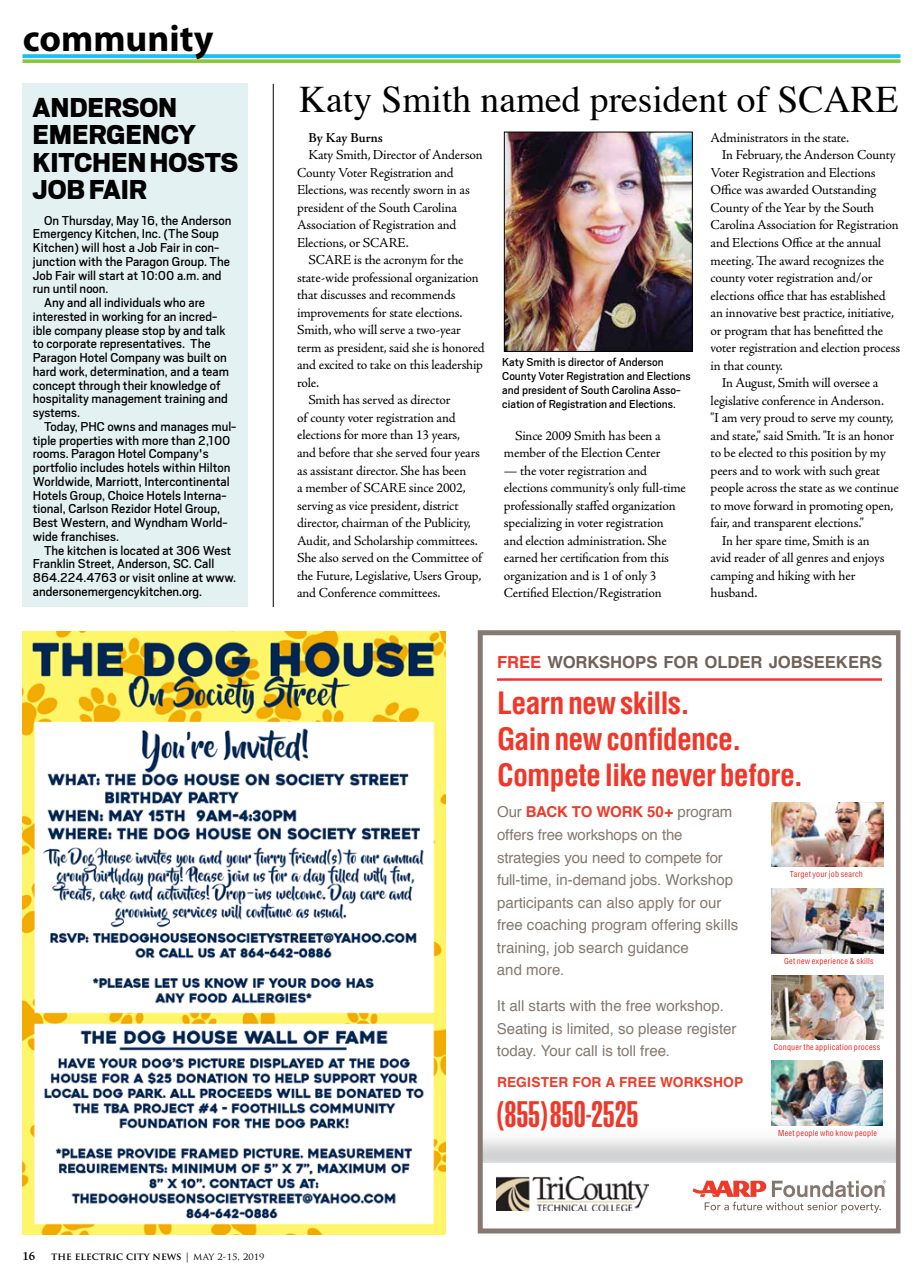
<style>
.page{position:relative;width:923px;height:1283px;background:#fff}
.page>*{position:absolute;margin:0;border:0;box-sizing:border-box;transform-origin:0 0}
.t1{font:37.5px "Times";color:#000}
.t2{font:700 37.5px "Myriad Pro";color:#000}
.t3{font:900 extra-condensed 36.25px "Helvetica";letter-spacing:-.005em;color:#ef3829}
.t4{font:700 condensed 30px/36px "Helvetica";letter-spacing:-.025em;color:#ef3829}
.t5{font:900 23.75px/27.5px "Scout";letter-spacing:-.005em;color:#000}
.t6{font:700 16.62px "Helvetica";color:#6f6259}
.t7{font:15px/22.5px "Helvetica";color:#867870}
.t8{font:13.75px/17.5px "Adobe Jenson Pro";letter-spacing:-.015em;color:#000}
.t9{font:700 13.75px "Helvetica";letter-spacing:.01em;color:#ee3a29}
.t10{font:600 13.75px "Adobe Jenson Pro";color:#000}
.t11{font:600 12.5px "Adobe Jenson Pro";color:#000}
.t12{font:11.25px "Scout";color:#000}
.t13{font:10px/13.8px "Scout";color:#000}
.t14{font:700 10px "Trajan Pro";color:#000}
.t15{font:condensed 8.12px "Helvetica";letter-spacing:.025em;color:#e12726}
.s1{color:#ef3829}
.s2{font-weight:700;color:#ee3a29}
.s3{font-weight:400}
</style>
<div class="page">
<svg style="left:22px;top:54px;width:878px;height:4px;background:#21c6f4"></svg>
<svg style="left:22px;top:59px;width:878px;height:4px;background:#94ca4d"></svg>
<svg style="left:477px;top:630px;width:423px;height:603px"></svg>
<svg style="left:692px;top:1180px;width:194px;height:33px"></svg>
<img style="left:772px;top:889px;width:111px;height:64px">
<img style="left:771px;top:1060px;width:111px;height:65px">
<img style="left:772px;top:975px;width:111px;height:64px">
<img style="left:772px;top:802px;width:111px;height:64px">
<img style="left:496px;top:1176px;width:152px;height:34px">
<img style="left:22px;top:631px;width:423px;height:603px">
<img style="left:506px;top:134px;width:184px;height:215px">
<div style="left:504px;top:132px;width:188px;height:219px;border:1px solid #000"></div>
<div style="left:22px;top:84px;width:226px;height:523px;background:#e4f1f2"></div>
<hr style="left:273px;top:84px;width:1px;height:523px;background:#000">
<h1 class="t2" style="left:23px;top:14px;width:192px">community</h1>
<h3 class="t5" style="left:32px;top:94px;width:207px">ANDERSON<br>EMERGENCY<br>KITCHEN HOSTS<br>JOB FAIR</h3>
<p class="t12" style="left:44px;top:212px;width:189px">On Thursday, May 16, the Anderson</p>
<p class="t12" style="left:33px;top:226px;width:187px">Emergency Kitchen, Inc. (The Soup</p>
<p class="t12" style="left:33px;top:240px;width:188px">Kitchen) will host a Job Fair in con-</p>
<p class="t12" style="left:33px;top:254px;width:198px">junction with the Paragon Group. The</p>
<p class="t12" style="left:33px;top:267px;width:190px">Job Fair will start at 10:00 a.m. and</p>
<p class="t12" style="left:33px;top:281px;width:77px">run until noon.</p>
<p class="t12" style="left:44px;top:295px;width:162px">Any and all individuals who are</p>
<p class="t12" style="left:33px;top:309px;width:186px">interested in working for an incred-</p>
<p class="t12" style="left:33px;top:322px;width:194px">ible company please stop by and talk</p>
<p class="t12" style="left:33px;top:336px;width:179px">to corporate representatives. The</p>
<p class="t12" style="left:33px;top:350px;width:195px">Paragon Hotel Company was built on</p>
<p class="t12" style="left:33px;top:364px;width:197px">hard work, determination, and a team</p>
<p class="t12" style="left:33px;top:377px;width:189px">concept through their knowledge of</p>
<p class="t12" style="left:33px;top:391px;width:196px">hospitality management training and</p>
<p class="t12" style="left:33px;top:405px;width:49px">systems.</p>
<p class="t12" style="left:44px;top:419px;width:194px">Today, PHC owns and manages mul-</p>
<p class="t12" style="left:33px;top:432px;width:199px">tiple properties with more than 2,100</p>
<p class="t12" style="left:33px;top:446px;width:177px">rooms. Paragon Hotel Company's</p>
<p class="t12" style="left:33px;top:460px;width:199px">portfolio includes hotels within Hilton</p>
<p class="t12" style="left:33px;top:474px;width:198px">Worldwide, Marriott, Intercontinental</p>
<p class="t12" style="left:33px;top:487px;width:195px">Hotels Group, Choice Hotels Interna-</p>
<p class="t12" style="left:33px;top:501px;width:189px">tional, Carlson Rezidor Hotel Group,</p>
<p class="t12" style="left:33px;top:515px;width:196px">Best Western, and Wyndham World-</p>
<p class="t12" style="left:33px;top:529px;width:88px">wide franchises.</p>
<p class="t12" style="left:44px;top:542px;width:189px">The kitchen is located at 306 West</p>
<p class="t12" style="left:33px;top:556px;width:183px">Franklin Street, Anderson, SC. Call</p>
<p class="t12" style="left:33px;top:570px;width:205px">864.224.4763 or visit online at www.</p>
<p class="t12" style="left:33px;top:584px;width:171px">andersonemergencykitchen.org.</p>
<h1 class="t1" style="left:299px;top:64px;width:600px">Katy Smith named president of SCARE</h1>
<p class="t10" style="left:308px;top:130px;width:76px">By Kay Burns</p>
<p class="t8" style="left:297px;top:146px;width:187px;text-indent:11px">Katy Smith, Director of Anderson<br>County Voter Registration and<br>Elections, was recently sworn in as president of the South Carolina<br>Association of Registration and<br>Elections, or SCARE.</p>
<p class="t8" style="left:308px;top:251px;width:157px">SCARE is the acronym for the</p>
<p class="t8" style="left:297px;top:269px;width:183px">state-wide professional organization</p>
<p class="t8" style="left:297px;top:286px;width:160px">that discusses and recommends</p>
<p class="t8" style="left:297px;top:304px;width:167px">improvements for state elections.</p>
<p class="t8" style="left:297px;top:321px;width:165px">Smith, who will serve a two-year</p>
<p class="t8" style="left:297px;top:339px;width:189px">term as president, said she is honored</p>
<p class="t8" style="left:297px;top:356px;width:187px">and excited to take on this leadership</p>
<p class="t8" style="left:297px;top:374px;width:23px">role.</p>
<p class="t8" style="left:308px;top:392px;width:143px">Smith has served as director</p>
<p class="t8" style="left:297px;top:409px;width:160px">of county voter registration and</p>
<p class="t8" style="left:297px;top:427px;width:165px">elections for more than 13 years,</p>
<p class="t8" style="left:297px;top:444px;width:184px">and before that she served four years</p>
<p class="t8" style="left:297px;top:462px;width:171px">as assistant director. She has been</p>
<p class="t8" style="left:297px;top:479px;width:170px">a member of SCARE since 2002,</p>
<p class="t8" style="left:297px;top:497px;width:163px">serving as vice president, district</p>
<p class="t8" style="left:297px;top:514px;width:175px">director, chairman of the Publicity,</p>
<p class="t8" style="left:297px;top:532px;width:182px">Audit, and Scholarship committees.</p>
<p class="t8" style="left:297px;top:549px;width:186px">She also served on the Committee of</p>
<p class="t8" style="left:297px;top:567px;width:186px">the Future, Legislative, Users Group,</p>
<p class="t8" style="left:297px;top:584px;width:145px">and Conference committees.</p>
<p class="t13" style="left:502px;top:355px;width:190px">Katy Smith is director of Anderson County Voter Registration and Elections and president of South Carolina Asso&shy;ciation of Registration and Elections.</p>
<p class="t8" style="left:504px;top:427px;width:158px;text-align:right">Since 2009 Smith has been a member of the Election Center</p>
<p class="t8" style="left:504px;top:462px;width:184px">— the voter registration and elections community’s only full-time professionally staffed organization specializing in voter registration and election administration. She earned her certification from this organization and is 1 of only 3<br>Certified Election/Registration</p>
<p class="t8" style="left:710px;top:129px;width:140px">Administrators in the state.</p>
<p class="t8" style="left:722px;top:147px;width:175px">In February, the Anderson County</p>
<p class="t8" style="left:710px;top:164px;width:166px">Voter Registration and Elections</p>
<p class="t8" style="left:710px;top:182px;width:167px">Office was awarded Outstanding</p>
<p class="t8" style="left:710px;top:199px;width:165px">County of the Year by the South</p>
<p class="t8" style="left:710px;top:217px;width:189px">Carolina Association for Registration</p>
<p class="t8" style="left:710px;top:234px;width:172px">and Elections Office at the annual</p>
<p class="t8" style="left:710px;top:252px;width:175px">meeting. The award recognizes the</p>
<p class="t8" style="left:710px;top:269px;width:163px">county voter registration and/or</p>
<p class="t8" style="left:710px;top:287px;width:177px">elections office that has established</p>
<p class="t8" style="left:710px;top:304px;width:185px">an innovative best practice, initiative,</p>
<p class="t8" style="left:710px;top:322px;width:174px">or program that has benefitted the</p>
<p class="t8" style="left:710px;top:339px;width:191px">voter registration and election process</p>
<p class="t8" style="left:710px;top:357px;width:74px">in that county.</p>
<p class="t8" style="left:722px;top:374px;width:158px">In August, Smith will oversee a</p>
<p class="t8" style="left:710px;top:392px;width:175px">legislative conference in Anderson.</p>
<p class="t8" style="left:710px;top:409px;width:184px">"I am very proud to serve my county,</p>
<p class="t8" style="left:710px;top:427px;width:185px">and state," said Smith. "It is an honor</p>
<p class="t8" style="left:710px;top:444px;width:177px">to be elected to this position by my</p>
<p class="t8" style="left:710px;top:462px;width:171px">peers and to work with such great</p>
<p class="t8" style="left:710px;top:479px;width:190px">people across the state as we continue</p>
<p class="t8" style="left:710px;top:497px;width:184px">to move forward in promoting open,</p>
<p class="t8" style="left:710px;top:514px;width:155px">fair, and transparent elections."</p>
<p class="t8" style="left:722px;top:532px;width:149px">In her spare time, Smith is an</p>
<p class="t8" style="left:710px;top:549px;width:175px">avid reader of all genres and enjoys</p>
<p class="t8" style="left:710px;top:567px;width:146px">camping and hiking with her</p>
<p class="t8" style="left:710px;top:584px;width:48px">husband.</p>
<p class="t6" style="left:497px;top:649px;width:386px"><span class="s1">FREE</span> WORKSHOPS FOR OLDER JOBSEEKERS</p>
<h3 class="t4" style="left:497px;top:685px;width:308px">Learnnewskills.<br>Gainnewconfidence.<br>Competelikeneverbefore.</h3>
<p class="t7" style="left:497px;top:801px;width:243px">Our <span class="s2">BACK TO WORK 50+</span> program offers free workshops on the strategies you need to compete for full-time, in-demand jobs. Workshop participants can also apply for our free coaching program offering skills training, job search guidance<br>and more.</p>
<p class="t7" style="left:497px;top:995px;width:241px">It all starts with the free workshop.<br>Seating is limited, so please register today. Your call is toll free.</p>
<p class="t9" style="left:497px;top:1070px;width:248px">REGISTER FOR A FREE WORKSHOP</p>
<p class="t15" style="left:790px;top:869px;width:75px">Target your job search</p>
<p class="t15" style="left:784px;top:956px;width:91px">Get new experience &amp; skills</p>
<p class="t15" style="left:773px;top:1042px;width:108px">Conquer the application process</p>
<h2 class="t3" style="left:497px;top:1093px;width:143px">(855)850-2525</h2>
<p class="t15" style="left:778px;top:1128px;width:100px">Meet people who know people</p>
<p class="t11" style="left:22px;top:1248px;width:14px">16</p>
<p class="t14" style="left:51px;top:1250px;width:215px">THE ELECTRIC CITY NEWS <span class="s3">| may 2-15, 2019</span></p>
</div>
